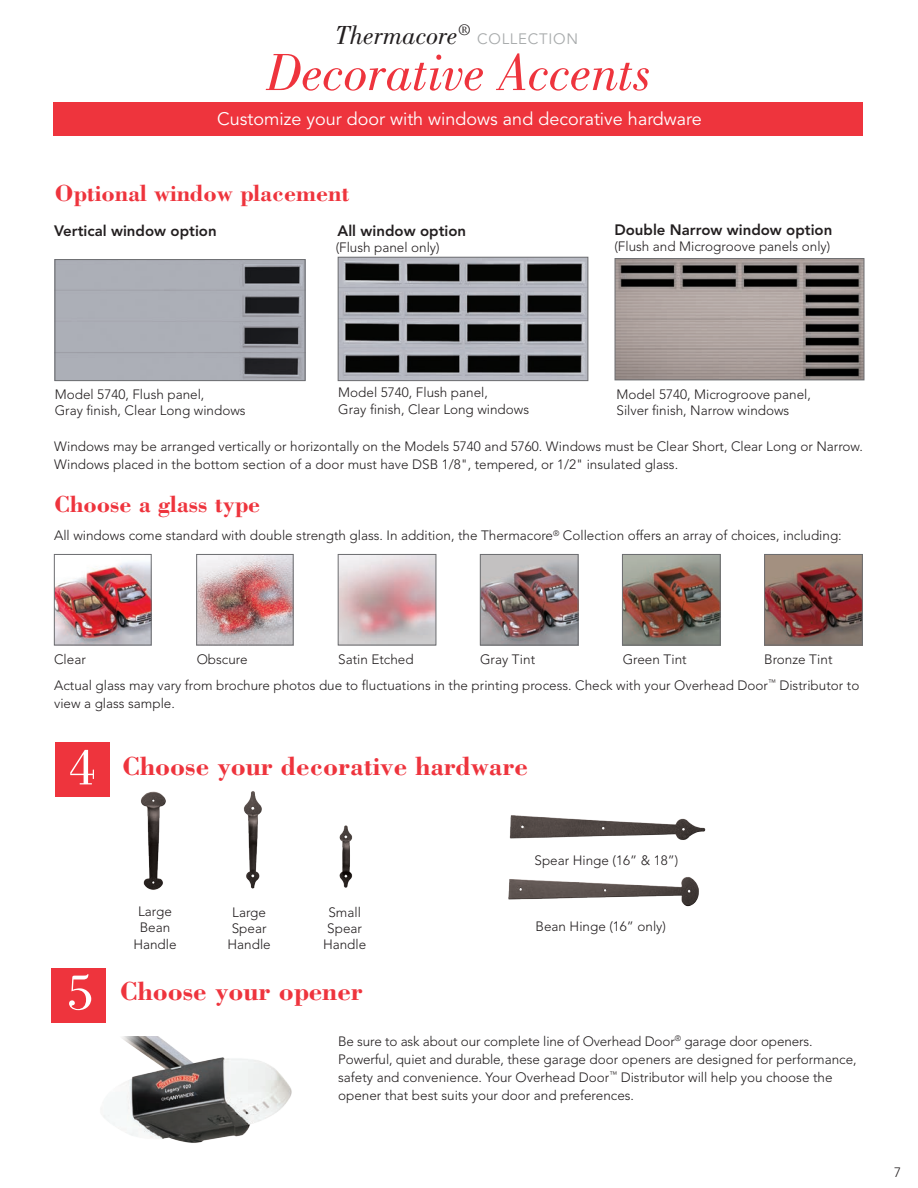
<style>
.page{position:relative;width:918px;height:1188px;background:#fff}
.page>*{position:absolute;margin:0;border:0;box-sizing:border-box;transform-origin:0 0}
.t1{font:italic 54px "Bodoni Std";color:#ee343d}
.t2{font:52.5px "Bodoni Std";color:#fff}
.t3{font:700 27px "Bodoni Std";color:#ee343d}
.t4{font:italic 27px "Bodoni Std";color:#231f20}
.t5{font:700 24px "Bodoni Std";color:#ee343d}
.t6{font:18px "Avenir LT Std";color:#fff}
.t7{font:800 15px "Avenir LT Std";color:#231f20}
.t8{font:15px "Avenir LT Std";letter-spacing:.05em;color:#a8abac}
.t9{font:300 13.5px/18px "Avenir LT Std";color:#231f20}
</style>
<div class="page">
<div style="left:53px;top:103px;width:810px;height:33px;background:#ee343d"></div>
<img style="left:57px;top:261px;width:246px;height:118px">
<div style="left:55px;top:259px;width:250px;height:122px;border:1px solid #6c6d70"></div>
<img style="left:340px;top:259px;width:246px;height:120px">
<div style="left:338px;top:257px;width:250px;height:124px;border:1px solid #6c6d70"></div>
<img style="left:617px;top:260px;width:245px;height:118px">
<div style="left:615px;top:258px;width:249px;height:122px;border:1px solid #6c6d70"></div>
<img style="left:56px;top:562px;width:93px;height:81px">
<div style="left:54px;top:554px;width:97px;height:91px;border:1px solid #6c6d70"></div>
<img style="left:198px;top:556px;width:93px;height:87px">
<div style="left:196px;top:554px;width:97px;height:91px;border:1px solid #6c6d70"></div>
<div style="left:338px;top:554px;width:98px;height:91px;border:1px solid #6c6d70"></div>
<img style="left:482px;top:556px;width:94px;height:87px">
<div style="left:480px;top:554px;width:98px;height:91px;border:1px solid #6c6d70"></div>
<img style="left:624px;top:556px;width:94px;height:87px">
<div style="left:622px;top:554px;width:98px;height:91px;border:1px solid #6c6d70"></div>
<img style="left:766px;top:556px;width:95px;height:87px">
<div style="left:764px;top:554px;width:99px;height:91px;border:1px solid #6c6d70"></div>
<div style="left:55px;top:742px;width:55px;height:55px;background:#ee343d"></div>
<img style="left:141px;top:791px;width:25px;height:99px">
<img style="left:243px;top:791px;width:19px;height:98px">
<img style="left:339px;top:825px;width:14px;height:63px">
<img style="left:508px;top:877px;width:191px;height:30px">
<img style="left:509px;top:815px;width:197px;height:25px">
<div style="left:51px;top:968px;width:55px;height:55px;background:#ee343d"></div>
<img style="left:101px;top:1036px;width:191px;height:107px">
<p class="t4" style="left:335px;top:20px;width:137px">Thermacore<sup>®</sup></p>
<p class="t8" style="left:477px;top:31px;width:103px">COLLECTION</p>
<h1 class="t1" style="left:266px;top:42px;width:387px">Decorative Accents</h1>
<p class="t6" style="left:217px;top:108px;width:486px">Customize your door with windows and decorative hardware</p>
<h2 class="t5" style="left:55px;top:178px;width:296px">Optional window placement</h2>
<p class="t7" style="left:54px;top:221px;width:164px">Vertical window option</p>
<p class="t7" style="left:338px;top:221px;width:130px">All window option</p>
<p class="t7" style="left:614px;top:221px;width:219px">Double Narrow window option</p>
<p class="t9" style="left:336px;top:238px;width:106px">(Flush panel only)</p>
<p class="t9" style="left:614px;top:238px;width:217px">(Flush and Microgroove panels only)</p>
<p class="t9" style="left:55px;top:386px;width:192px;line-height:16.2px">Model 5740, Flush panel,<br>Gray fnish, Clear Long windows</p>
<p class="t9" style="left:338px;top:385px;width:192px;line-height:16.2px">Model 5740, Flush panel,<br>Gray fnish, Clear Long windows</p>
<p class="t9" style="left:617px;top:386px;width:196px;line-height:16.2px">Model 5740, Microgroove panel,<br>Silver fnish, Narrow windows</p>
<p class="t9" style="left:54px;top:438px;width:810px">Windows may be arranged vertically or horizontally on the Models 5740 and 5760. Windows must be Clear Short, Clear Long or Narrow.<br>Windows placed in the bottom section of a door must have DSB 1/8", tempered, or 1/2" insulated glass.</p>
<h2 class="t5" style="left:54px;top:489px;width:208px">Choose a glass type</h2>
<p class="t9" style="left:54px;top:527px;width:789px">All windows come standard with double strength glass. In addition, the Thermacore<sup>®</sup> Collection offers an array of choices, including:</p>
<p class="t9" style="left:54px;top:651px;width:33px">Clear</p>
<p class="t9" style="left:197px;top:651px;width:53px">Obscure</p>
<p class="t9" style="left:338px;top:651px;width:77px">Satin Etched</p>
<p class="t9" style="left:480px;top:651px;width:57px">Gray Tint</p>
<p class="t9" style="left:623px;top:651px;width:66px">Green Tint</p>
<p class="t9" style="left:764px;top:651px;width:70px">Bronze Tint</p>
<p class="t9" style="left:54px;top:676px;width:807px">Actual glass may vary from brochure photos due to fuctuations in the printing process. Check with your Overhead Door<sup>™</sup> Distributor to view a glass sample.</p>
<p class="t2" style="left:69px;top:738px;width:28px">4</p>
<h2 class="t3" style="left:122px;top:749px;width:407px">Choose your decorative hardware</h2>
<p class="t2" style="left:67px;top:963px;width:28px">5</p>
<p class="t9" style="left:535px;top:851px;width:145px">Spear Hinge (16” &amp; 18”)</p>
<p class="t9" style="left:138px;top:903px;width:35px">Large</p>
<p class="t9" style="left:232px;top:903px;width:35px">Large</p>
<p class="t9" style="left:328px;top:903px;width:34px">Small</p>
<p class="t9" style="left:140px;top:919px;width:32px">Bean</p>
<p class="t9" style="left:232px;top:920px;width:36px">Spear</p>
<p class="t9" style="left:327px;top:920px;width:36px">Spear</p>
<p class="t9" style="left:536px;top:917px;width:132px">Bean Hinge (16” only)</p>
<p class="t9" style="left:133px;top:935px;width:45px">Handle</p>
<p class="t9" style="left:228px;top:936px;width:45px">Handle</p>
<p class="t9" style="left:323px;top:936px;width:45px">Handle</p>
<h2 class="t3" style="left:120px;top:974px;width:245px">Choose your opener</h2>
<p class="t9" style="left:338px;top:1032px;width:520px">Be sure to ask about our complete line of Overhead Door<sup>®</sup> garage door openers.<br>Powerful, quiet and durable, these garage door openers are designed for performance, safety and convenience. Your Overhead Door<sup>™</sup> Distributor will help you choose the opener that best suits your door and preferences.</p>
<p class="t9" style="left:894px;top:1164px;width:9px">7</p>
</div>
